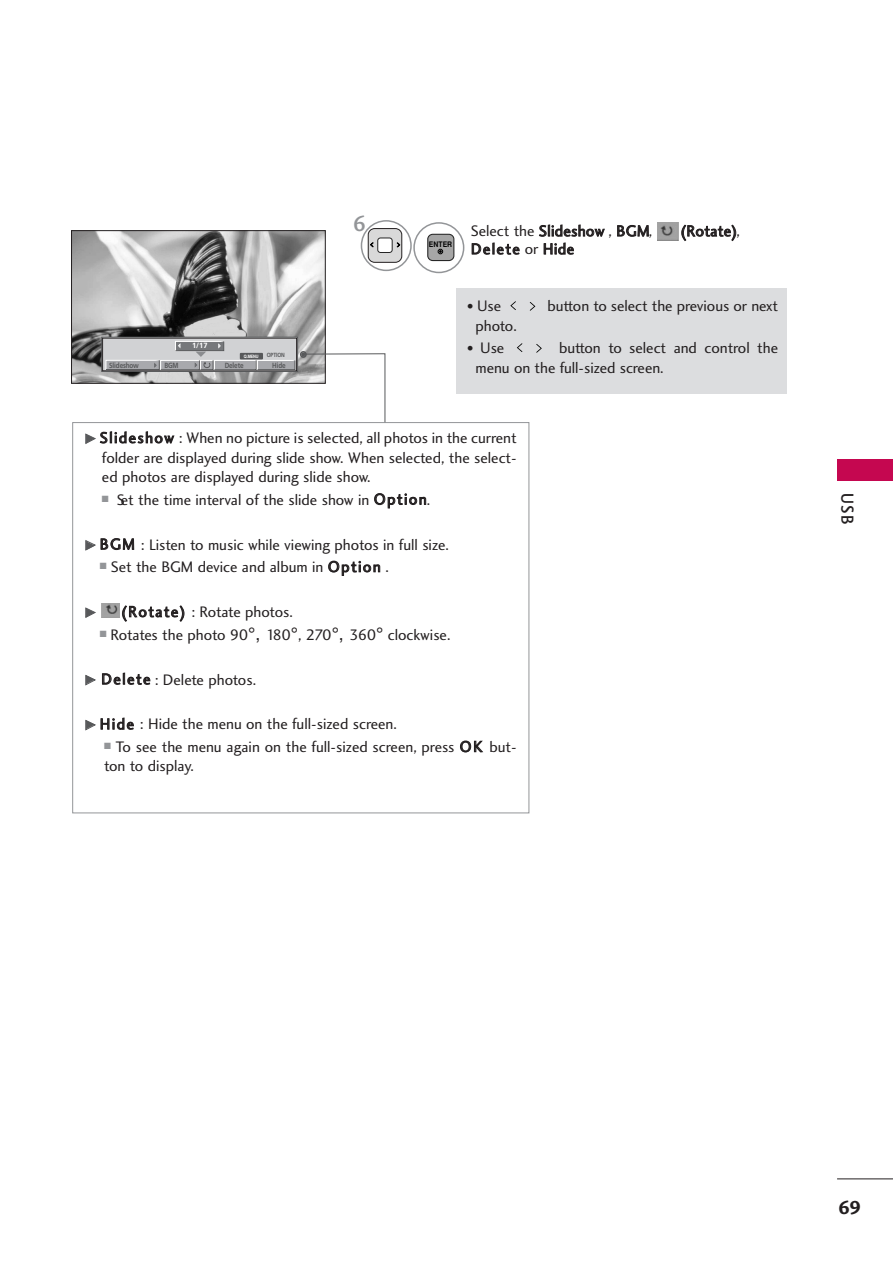
<style>
.page{position:relative;width:893px;height:1262px;background:#fff}
.page>*{position:absolute;margin:0;border:0;box-sizing:border-box;transform-origin:0 0}
.t1{font:22.5px "Charlotte Sans Medium Plain";color:#939598}
.t2{font:19.5px "Charlotte Sans Bold Plain";color:#231f20}
.t3{font:18px "Charlotte Sans Medium Plain";color:#231f20;scale:.9 1}
.t4{font:15.75px/19.5px "Charlotte Sans Book Plain";color:#231f20}
.t5{font:15.75px "Charlotte Sans Book Plain";letter-spacing:.02em;color:#231f20}
.t6{font:15.75px "Charlotte Sans Book Plain";letter-spacing:.09em;color:#231f20}
.t7{font:10.5px "FZDING33";color:#57585a}
.t8{font:700 7.65px "Helvetica";color:#000;scale:.9 1}
.t9{font:700 7.5px "Frutiger";letter-spacing:-.02em;color:#57585a;scale:.85 1}
.t10{font:700 7.5px "Frutiger";color:#fff}
.t11{font:700 6px "Frutiger";letter-spacing:-.025em;color:#57585a;scale:.85 1}
.t12{font:700 4.5px "Helvetica";color:#fff;scale:.85 1}
.s1{font-size:14.25px}
.s2{font-family:"FZDING33";font-size:10.5px;color:#57585a}
.s3{font-family:"Helvetica";font-size:18px}
</style>
<div class="page">
<div style="left:837px;top:459px;width:55px;height:21px;background:#c50750"></div>
<hr style="left:837px;top:1178px;width:55px;height:1px;background:#231f20">
<img style="left:101px;top:603px;width:18px;height:14px">
<img style="left:658px;top:223px;width:20px;height:18px">
<div style="left:456px;top:288px;width:330px;height:105px;background:#dcdddf"></div>
<svg style="left:536px;top:344px;width:6px;height:9px"></svg>
<svg style="left:517px;top:343px;width:5px;height:9px"></svg>
<svg style="left:529px;top:302px;width:6px;height:9px"></svg>
<svg style="left:510px;top:301px;width:6px;height:9px"></svg>
<div style="left:427px;top:234px;width:27px;height:27px;background:#a6a6a6;border:1px solid #262626;border-radius:5px"></div>
<svg style="left:437px;top:249px;width:6px;height:5px"></svg>
<div style="left:413px;top:222px;width:51px;height:51px;border:2px solid #939598;border-radius:50%"></div>
<div style="left:368px;top:228px;width:34px;height:34px;background:#d9d9d9;border:1px solid #231f20;border-radius:6px"></div>
<div style="left:377px;top:238px;width:15px;height:15px;background:#fff;border:1px solid #262626;border-radius:3px"></div>
<svg style="left:370px;top:242px;width:3px;height:5px"></svg>
<svg style="left:396px;top:242px;width:4px;height:5px"></svg>
<div style="left:361px;top:220px;width:51px;height:51px;border:2px solid #939598;border-radius:50%"></div>
<img style="left:73px;top:232px;width:250px;height:149px">
<div style="left:71px;top:230px;width:254px;height:153px;border:1px solid #231f20"></div>
<div style="left:101px;top:337px;width:197px;height:35px;border:1px solid #57585a"></div>
<svg style="left:105px;top:340px;width:281px;height:83px"></svg>
<p class="t10" style="left:192px;top:342px;width:17px">1/17</p>
<p class="t12" style="left:244px;top:354px;width:19px">Q.MENU</p>
<p class="t9" style="left:109px;top:362px;width:36px">Slideshow</p>
<p class="t9" style="left:164px;top:362px;width:18px">BGM</p>
<p class="t9" style="left:225px;top:362px;width:24px">Delete</p>
<p class="t11" style="left:267px;top:353px;width:23px">OPTION</p>
<p class="t9" style="left:272px;top:362px;width:17px">Hide</p>
<h1 class="t1" style="left:352px;top:215px;width:15px">6</h1>
<p class="t8" style="left:429px;top:242px;width:27px">ENTER</p>
<p class="t5" style="left:471px;top:225px;width:183px">Select the Slideshow , BGM,</p>
<p class="t4" style="left:680px;top:223px;width:61px">(Rotate),</p>
<p class="t6" style="left:471px;top:243px;width:105px">Delete or Hide</p>
<p class="t4" style="left:467px;top:297px;width:36px"><span class="s1">•</span> Use</p>
<p class="t4" style="left:547px;top:297px;width:232px">button to select the previous or next</p>
<p class="t4" style="left:475px;top:317px;width:43px">photo.</p>
<p class="t4" style="left:467px;top:339px;width:39px"><span class="s1">•</span> Use</p>
<p class="t4" style="left:475px;top:339px;width:304px;text-indent:83px">button to select and control the menu on the full-sized screen.</p>
<p class="t4" style="left:102px;top:429px;width:416px;text-align:justify;text-indent:-17px"><span class="s2">G</span> Slideshow : When no picture is selected, all photos in the current folder are displayed during slide show. When selected, the select&shy;ed photos are displayed during slide show.</p>
<p class="t4" style="left:102px;top:491px;width:330px"><sup>■</sup> Set the time interval of the slide show in Option.</p>
<p class="t4" style="left:85px;top:536px;width:365px"><span class="s2">G</span> BGM : Listen to music while viewing photos in full size.</p>
<p class="t4" style="left:100px;top:558px;width:290px"><sup>■</sup> Set the BGM device and album in Option .</p>
<p class="t7" style="left:85px;top:608px;width:12px">G</p>
<p class="t4" style="left:121px;top:603px;width:173px">(Rotate) : Rotate photos.</p>
<p class="t4" style="left:100px;top:626px;width:352px"><sup>■</sup> Rotates the photo 90<span class="s3">°,</span> 180<span class="s3">°</span>, 270<span class="s3">°,</span> 360<span class="s3">°</span> clockwise.</p>
<p class="t4" style="left:85px;top:671px;width:172px"><span class="s2">G</span> Delete : Delete photos.</p>
<p class="t4" style="left:85px;top:716px;width:313px"><span class="s2">G</span> Hide : Hide the menu on the full-sized screen.</p>
<p class="t4" style="left:104px;top:738px;width:414px"><sup>■</sup> To see the menu again on the full-sized screen, press OK but&shy;ton to display.</p>
<p class="t3" style="left:854px;top:493px;width:36px;rotate:90deg">USB</p>
<p class="t2" style="left:838px;top:1200px;width:25px">69</p>
</div>
